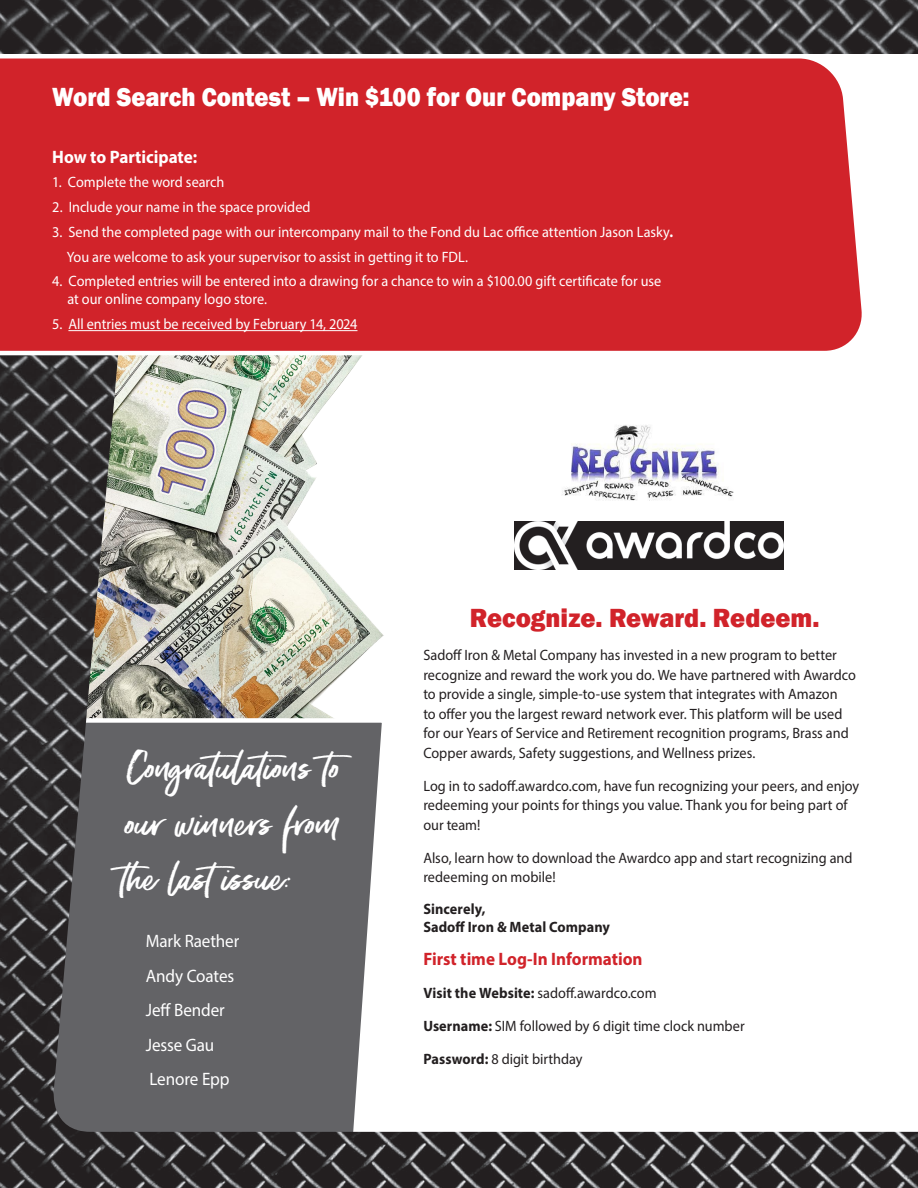
<style>
.page{position:relative;width:918px;height:1188px;background:#fff}
.page>*{position:absolute;margin:0;border:0;box-sizing:border-box;transform-origin:0 0}
.t1{font:38.25px/55.7px "Moonstone";color:#fff;scale:1.16 1}
.t2{font:800 27px "Franklin Gothic";color:#fff;scale:.89 1}
.t3{font:800 27px "Franklin Gothic";color:#d1232a;scale:.95 1}
.t4{font:18px "Myriad Pro";letter-spacing:-.005em;color:#fff;scale:.95 1}
.t5{font:700 18px "Myriad Pro";color:#d1232a;scale:.95 1}
.t6{font:700 18px "Myriad Pro";color:#fff;scale:.95 1}
.t7{font:15px/19.5px "Myriad Pro";color:#231f20;scale:.95 1}
.t8{font:15px/18px "Myriad Pro";color:#fff;scale:.95 1}
.t9{font:700 15px "Myriad Pro";letter-spacing:.005em;color:#231f20;scale:.95 1}
.s1{font-weight:700}
</style>
<div class="page">
<img style="left:0;top:0;width:918px;height:1188px">
<svg style="left:0;top:52px;width:872px;height:306px;background:#d23036"></svg>
<hr style="left:68px;top:330px;width:289px;height:1px;background:#fff">
<img style="left:553px;top:415px;width:184px;height:97px">
<img style="left:514px;top:522px;width:269px;height:47px">
<p class="t2" style="left:52px;top:79px;width:717px">Word Search Contest – Win $100 for Our Company Store:</p>
<p class="t6" style="left:52px;top:145px;width:154px">How to Participate:</p>
<p class="t8" style="left:52px;top:173px;width:183px">1. Complete the word search</p>
<p class="t8" style="left:52px;top:198px;width:273px">2. Include your name in the space provided</p>
<p class="t8" style="left:52px;top:223px;width:655px">3. Send the completed page with our intercompany mail to the Fond du Lac office attention Jason Lasky<span class="s1">.</span></p>
<p class="t8" style="left:67px;top:247px;width:424px">You are welcome to ask your supervisor to assist in getting it to FDL.</p>
<p class="t8" style="left:67px;top:272px;width:627px;text-indent:-15px">4. Completed entries will be entered into a drawing for a chance to win a $100.00 gift certificate for use at our online company logo store.</p>
<p class="t8" style="left:52px;top:315px;width:323px">5. All entries must be received by February 14, 2024</p>
<p class="t1" style="left:122px;top:738px;width:210px">Congratulations to our winners from the lastissue:</p>
<p class="t4" style="left:146px;top:930px;width:100px">Mark Raether</p>
<p class="t4" style="left:146px;top:965px;width:95px">Andy Coates</p>
<p class="t4" style="left:146px;top:999px;width:85px">Jeff Bender</p>
<p class="t4" style="left:146px;top:1034px;width:74px">Jesse Gau</p>
<p class="t4" style="left:149px;top:1068px;width:86px">Lenore Epp</p>
<p class="t3" style="left:470px;top:601px;width:370px">Recognize. Reward. Redeem.</p>
<p class="t7" style="left:423px;top:645px;width:457px">Sadoff Iron &amp; Metal Company has invested in a new program to better recognize and reward the work you do. We have partnered with Awardco to provide a single, simple-to-use system that integrates with Amazon<br>to offer you the largest reward network ever. This platform will be used for our Years of Service and Retirement recognition programs, Brass and Copper awards, Safety suggestions, and Wellness prizes.</p>
<p class="t7" style="left:423px;top:776px;width:460px">Log in to sadoff.awardco.com, have fun recognizing your peers, and enjoy redeeming your points for things you value. Thank you for being part of our team!</p>
<p class="t7" style="left:423px;top:848px;width:453px">Also, learn how to download the Awardco app and start recognizing and redeeming on mobile!</p>
<p class="t9" style="left:423px;top:899px;width:67px">Sincerely,</p>
<p class="t9" style="left:423px;top:917px;width:198px">Sadoff Iron &amp; Metal Company</p>
<p class="t5" style="left:423px;top:947px;width:232px">First time Log-In Information</p>
<p class="t7" style="left:423px;top:983px;width:247px"><span class="s1">Visit the Website:</span> sadoff.awardco.com</p>
<p class="t7" style="left:423px;top:1016px;width:340px"><span class="s1">Username:</span> SIM followed by 6 digit time clock number</p>
<p class="t7" style="left:423px;top:1049px;width:169px"><span class="s1">Password:</span> 8 digit birthday</p>
</div>
